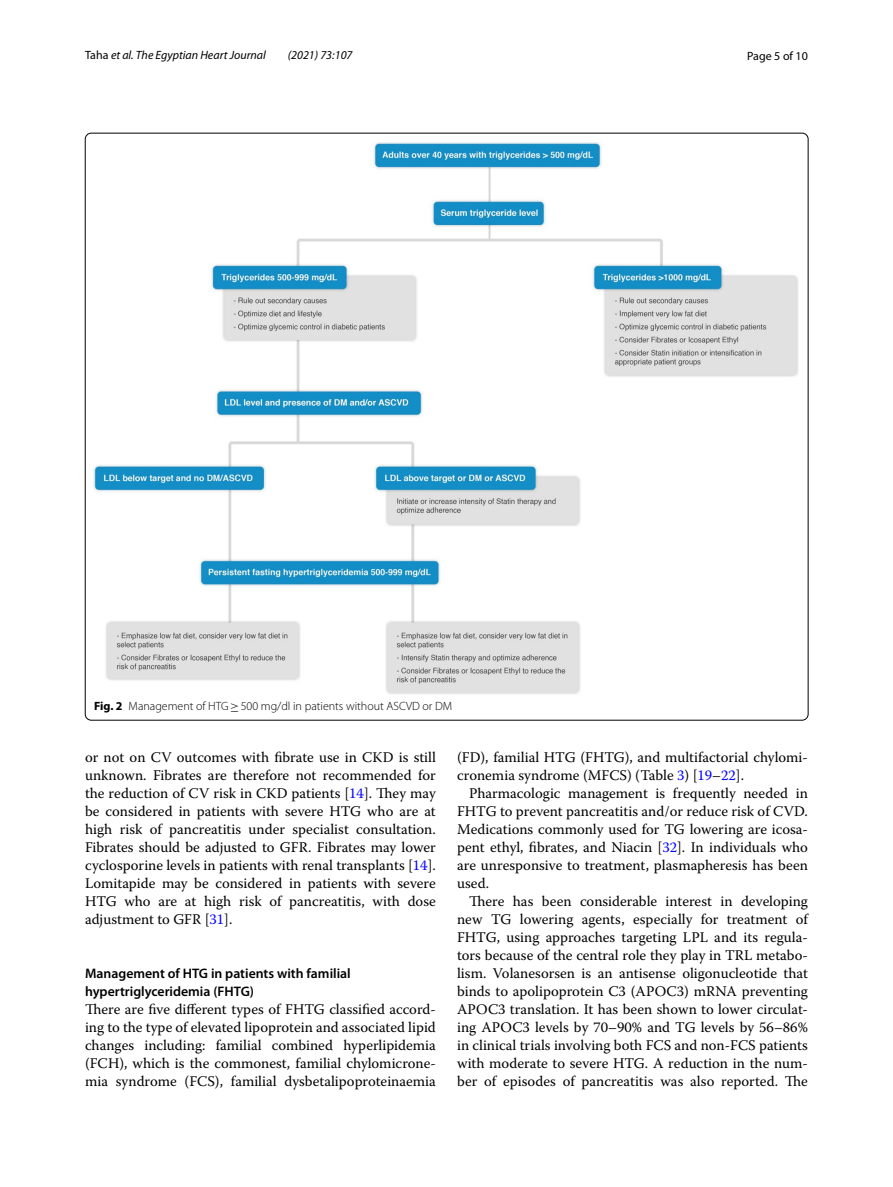
<style>
.page{position:relative;width:893px;height:1187px;background:#fff}
.page>*{position:absolute;margin:0;border:0;box-sizing:border-box;transform-origin:0 0}
.t1{font:14.7px/18px "Warnock Pro";color:#000;text-align:justify}
.t2{font:600 13.8px/18px "Myriad Pro";color:#000}
.t3{font:300 12px "Myriad Pro";color:#000}
.t4{font:italic 12px "Myriad Pro";color:#000}
.t5{font:12px "Myriad Pro";color:#000}
.s1{font-style:normal}
.s2{font-weight:700}
.s3{font-family:"MTSY";font-weight:400}
.s4{color:#00f}
</style>
<div class="page">
<img style="left:94px;top:142px;width:704px;height:552px">
<p class="t4" style="left:85px;top:48px;width:182px"><span class="s1">Taha</span> et al. The Egyptian Heart Journal</p>
<p class="t4" style="left:288px;top:48px;width:66px">(2021) 73:107</p>
<p class="t5" style="left:747px;top:48px;width:62px">Page 5 of 10</p>
<p class="t3" style="left:94px;top:699px;width:359px"><span class="s2">Fig. 2</span> Management of HTG<span class="s3">≥</span>500 mg/dl in patients without ASCVD or DM</p>
<p class="t1" style="left:85px;top:747px;width:352px">or not on CV outcomes with fibrate use in CKD is still unknown. Fibrates are therefore not recommended for the reduction of CV risk in CKD patients [<span class="s4">14</span>]. They may be considered in patients with severe HTG who are at high risk of pancreatitis under specialist consultation.<br>Fibrates should be adjusted to GFR. Fibrates may lower cyclosporine levels in patients with renal transplants [<span class="s4">14</span>].<br>Lomitapide may be considered in patients with severe HTG who are at high risk of pancreatitis, with dose adjustment to GFR [<span class="s4">31</span>].</p>
<p class="t2" style="left:85px;top:964px;width:267px">Management of HTG in patients with familial hypertriglyceridemia (FHTG)</p>
<p class="t1" style="left:85px;top:1000px;width:352px">There are five different types of FHTG classified accord&shy;ing to the type of elevated lipoprotein and associated lipid changes including: familial combined hyperlipidemia (FCH), which is the commonest, familial chylomicrone&shy;mia syndrome (FCS), familial dysbetalipoproteinaemia</p>
<p class="t1" style="left:457px;top:747px;width:352px">(FD), familial HTG (FHTG), and multifactorial chylomi&shy;cronemia syndrome (MFCS) (Table <span class="s4">3</span>) [<span class="s4">19</span>–<span class="s4">22</span>].</p>
<p class="t1" style="left:457px;top:783px;width:352px;text-indent:12px">Pharmacologic management is frequently needed in FHTG to prevent pancreatitis and/or reduce risk of CVD.<br>Medications commonly used for TG lowering are icosa&shy;pent ethyl, fibrates, and Niacin [<span class="s4">32</span>]. In individuals who are unresponsive to treatment, plasmapheresis has been used.</p>
<p class="t1" style="left:457px;top:891px;width:352px;text-indent:12px">There has been considerable interest in developing new TG lowering agents, especially for treatment of FHTG, using approaches targeting LPL and its regula&shy;tors because of the central role they play in TRL metabo&shy;lism. Volanesorsen is an antisense oligonucleotide that binds to apolipoprotein C3 (APOC3) mRNA preventing APOC3 translation. It has been shown to lower circulat&shy;ing APOC3 levels by 70–90% and TG levels by 56–86% in clinical trials involving both FCS and non-FCS patients with moderate to severe HTG. A reduction in the num&shy;ber of episodes of pancreatitis was also reported. The</p>
</div>
